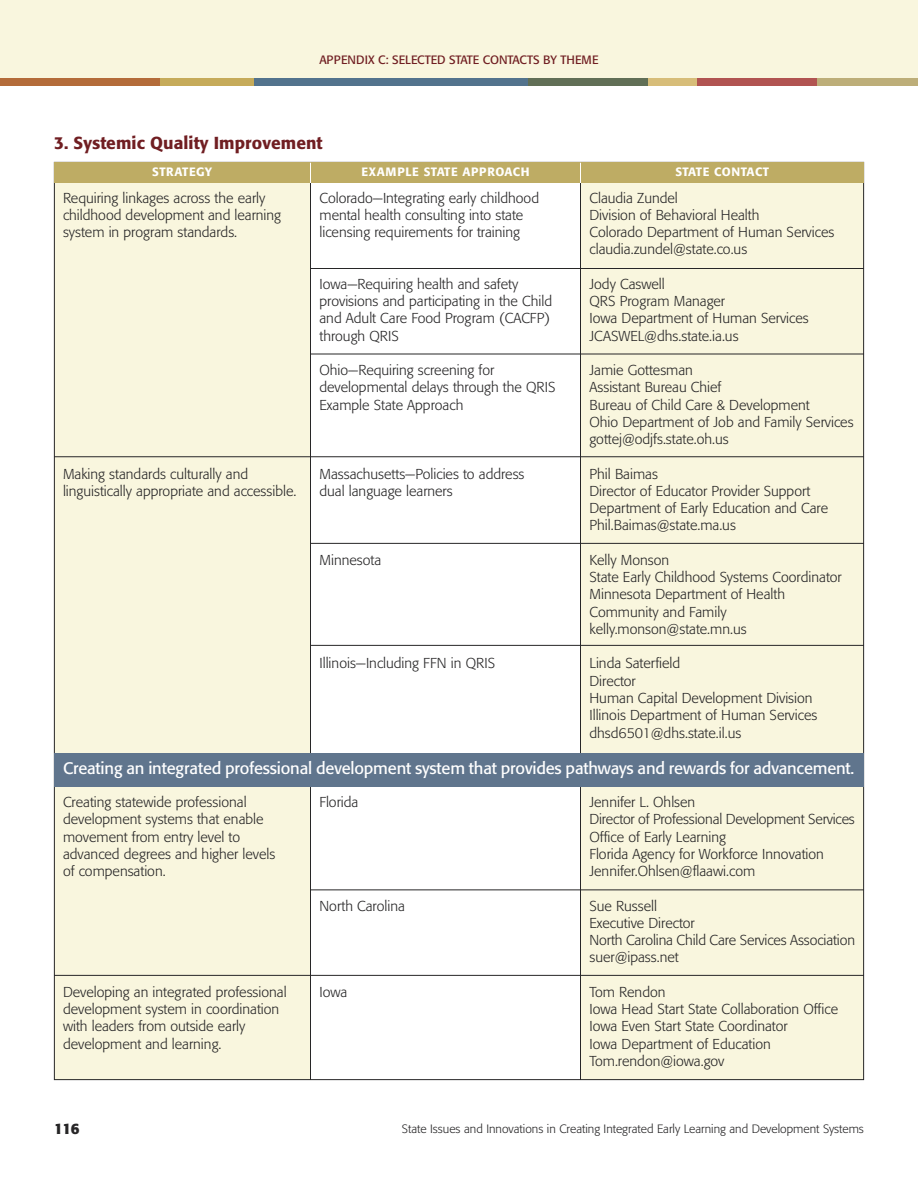
<style>
.page{position:relative;width:918px;height:1188px;background:#fff}
.page>*{position:absolute;margin:0;border:0;box-sizing:border-box;transform-origin:0 0}
.t1{font:500 17.25px "Formata";letter-spacing:.005em;color:#701e22}
.t2{font:16.5px "Formata";letter-spacing:-.01em;color:#fff}
.t3{font:700 15px "Formata";color:#272627}
.t4{font:300 14.25px/17.2px "Formata";color:#272627}
.t5{font:300 12px "Formata";color:#272627}
.t6{font:12px "Formata";color:#701e22}
.t7{font:500 12px "Formata";letter-spacing:.03em;color:#fff}
.t8{font:500 12px "Formata";letter-spacing:.05em;color:#fff}
</style>
<div class="page">
<div style="left:0;top:0;width:918px;height:81px;background:#f9f6de"></div>
<div style="left:0;top:79px;width:161px;height:7px;background:#b46c3a"></div>
<div style="left:251px;top:79px;width:278px;height:7px;background:#53738d"></div>
<div style="left:160px;top:79px;width:94px;height:7px;background:#c6ab5a"></div>
<div style="left:528px;top:79px;width:120px;height:7px;background:#616f56"></div>
<div style="left:697px;top:79px;width:120px;height:7px;background:#b15451"></div>
<div style="left:648px;top:79px;width:49px;height:7px;background:#d7bd79"></div>
<div style="left:817px;top:79px;width:101px;height:7px;background:#bdae79"></div>
<div style="left:580px;top:182px;width:284px;height:898px;background:#f9f6de"></div>
<div style="left:54px;top:182px;width:256px;height:898px;background:#f9f6de"></div>
<hr style="left:310px;top:182px;width:1px;height:898px;background:#272627">
<hr style="left:580px;top:182px;width:1px;height:898px;background:#272627">
<hr style="left:54px;top:456px;width:810px;height:1px;background:#272627">
<hr style="left:310px;top:268px;width:554px;height:1px;background:#272627">
<hr style="left:310px;top:354px;width:554px;height:1px;background:#272627">
<hr style="left:310px;top:543px;width:554px;height:1px;background:#272627">
<hr style="left:310px;top:645px;width:554px;height:1px;background:#272627">
<div style="left:54px;top:162px;width:810px;height:20px;background:#beac64"></div>
<svg style="left:310px;top:163px;width:1px;height:20px"></svg>
<svg style="left:580px;top:163px;width:1px;height:20px"></svg>
<hr style="left:54px;top:975px;width:810px;height:1px;background:#272627">
<hr style="left:310px;top:890px;width:554px;height:1px;background:#272627">
<div style="left:54px;top:753px;width:810px;height:34px;background:#60758d"></div>
<p class="t6" style="left:319px;top:54px;width:281px">APPENDIX C: SELECTED STATE CONTACTS BY THEME</p>
<p class="t1" style="left:54px;top:135px;width:270px">3. Systemic Quality Improvement</p>
<p class="t7" style="left:152px;top:167px;width:61px">STRATEGY</p>
<p class="t8" style="left:361px;top:167px;width:170px">EXAMPLE STATE APPROACH</p>
<p class="t7" style="left:675px;top:167px;width:95px">STATE CONTACT</p>
<p class="t4" style="left:63px;top:190px;width:220px">Requiring linkages across the early childhood development and learning system in program standards.</p>
<p class="t4" style="left:63px;top:466px;width:235px">Making standards culturally and linguistically appropriate and accessible.</p>
<p class="t4" style="left:320px;top:190px;width:221px">Colorado—Integrating early childhood mental health consulting into state licensing requirements for training</p>
<p class="t4" style="left:320px;top:276px;width:234px">Iowa—Requiring health and safety provisions and participating in the Child and Adult Care Food Program (CACFP) through QRIS</p>
<p class="t4" style="left:320px;top:363px;width:238px">Ohio—Requiring screening for developmental delays through the QRIS<br>Example State Approach</p>
<p class="t4" style="left:320px;top:466px;width:207px">Massachusetts—Policies to address dual language learners</p>
<p class="t4" style="left:320px;top:552px;width:63px">Minnesota</p>
<p class="t4" style="left:320px;top:656px;width:177px">Illinois—Including FFN in QRIS</p>
<p class="t4" style="left:589px;top:190px;width:246px">Claudia Zundel<br>Division of Behavioral Health<br>Colorado Department of Human Services claudia.zundel@state.co.us</p>
<p class="t4" style="left:589px;top:276px;width:221px">Jody Caswell<br>QRS Program Manager<br>Iowa Department of Human Services<br>JCASWEL@dhs.state.ia.us</p>
<p class="t4" style="left:589px;top:363px;width:266px">Jamie Gottesman<br>Assistant Bureau Chief<br>Bureau of Child Care &amp; Development<br>Ohio Department of Job and Family Services gottej@odjfs.state.oh.us</p>
<p class="t4" style="left:589px;top:466px;width:240px">Phil Baimas<br>Director of Educator Provider Support<br>Department of Early Education and Care<br>Phil.Baimas@state.ma.us</p>
<p class="t4" style="left:589px;top:552px;width:254px">Kelly Monson<br>State Early Childhood Systems Coordinator<br>Minnesota Department of Health<br>Community and Family kelly.monson@state.mn.us</p>
<p class="t4" style="left:589px;top:656px;width:229px">Linda Saterfield<br>Director<br>Human Capital Development Division<br>Illinois Department of Human Services dhsd6501@dhs.state.il.us</p>
<p class="t2" style="left:63px;top:762px;width:793px">Creating an integrated professional development system that provides pathways and rewards for advancement.</p>
<p class="t4" style="left:63px;top:795px;width:214px">Creating statewide professional development systems that enable movement from entry level to advanced degrees and higher levels of compensation.</p>
<p class="t4" style="left:63px;top:984px;width:225px">Developing an integrated professional development system in coordination with leaders from outside early development and learning.</p>
<p class="t3" style="left:54px;top:1122px;width:27px">116</p>
<p class="t4" style="left:320px;top:795px;width:40px">Florida</p>
<p class="t4" style="left:320px;top:898px;width:87px">North Carolina</p>
<p class="t4" style="left:320px;top:984px;width:29px">Iowa</p>
<p class="t4" style="left:589px;top:795px;width:267px">Jennifer L. Ohlsen<br>Director of Professional Development Services<br>Office of Early Learning<br>Florida Agency for Workforce Innovation<br>Jennifer.Ohlsen@flaawi.com</p>
<p class="t4" style="left:589px;top:898px;width:267px">Sue Russell<br>Executive Director<br>North Carolina Child Care Services Association suer@ipass.net</p>
<p class="t4" style="left:589px;top:984px;width:250px">Tom Rendon<br>Iowa Head Start State Collaboration Office<br>Iowa Even Start State Coordinator<br>Iowa Department of Education<br>Tom.rendon@iowa.gov</p>
<p class="t5" style="left:402px;top:1123px;width:464px">State Issues and Innovations in Creating Integrated Early Learning and Development Systems</p>
</div>
